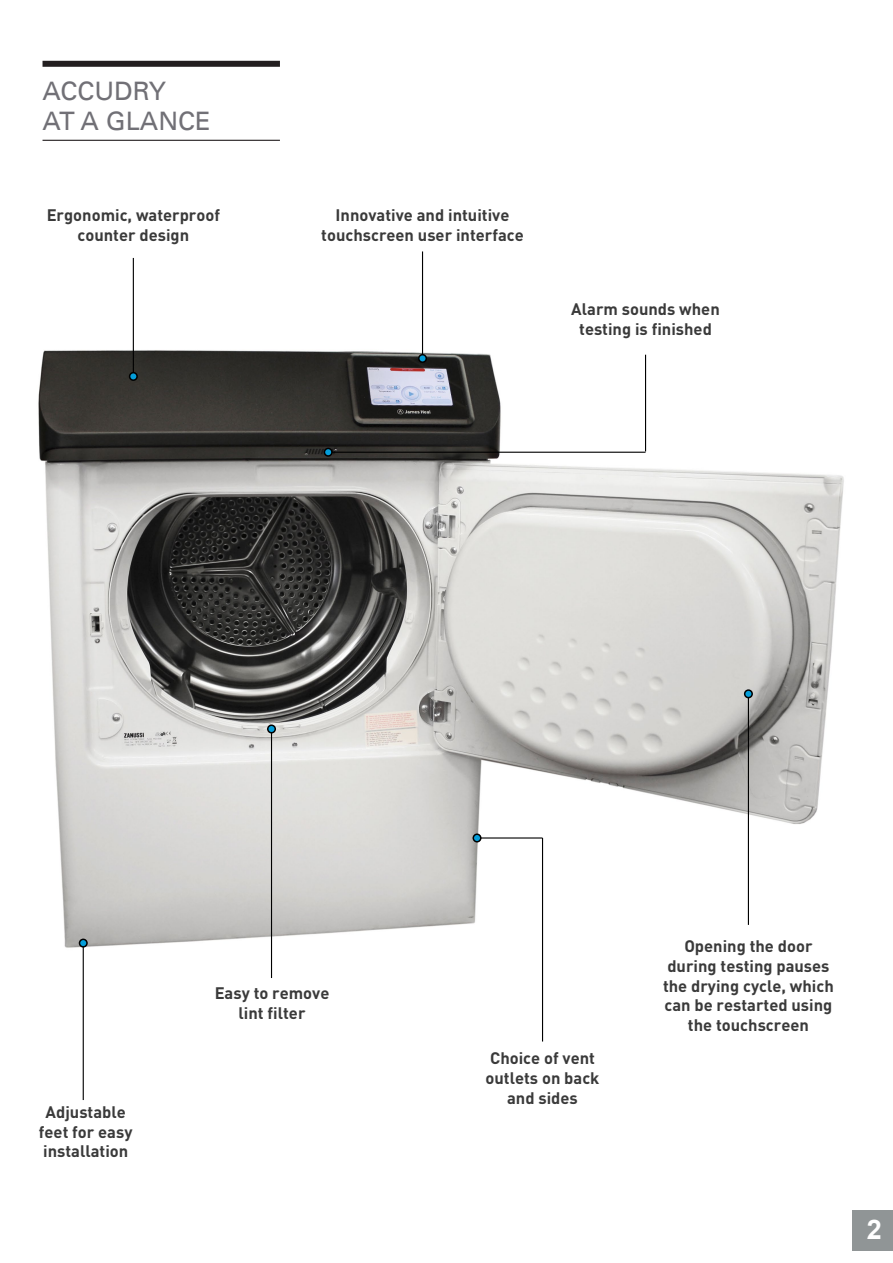
<style>
.page{position:relative;width:893px;height:1263px;background:#fff}
.page>*{position:absolute;margin:0;border:0;box-sizing:border-box;transform-origin:0 0}
.t1{font:700 27px "Arial";color:#fff}
.t2{font:25.5px/30.6px "Univers LT";color:#717076}
.t3{font:700 16.5px/19.8px "DINOT";color:#3a3a3a;text-align:center}
</style>
<div class="page">
<div style="left:852px;top:1211px;width:41px;height:40px;background:#909596"></div>
<img style="left:38px;top:309px;width:806px;height:657px">
<div style="left:43px;top:61px;width:237px;height:6px;background:#231f20"></div>
<hr style="left:43px;top:140px;width:237px;height:1px;background:#231f20">
<hr style="left:422px;top:251px;width:1px;height:104px;background:#000">
<div style="left:419px;top:355px;width:7px;height:7px;background:#049eda;border-radius:50%"></div>
<div style="left:418px;top:354px;width:9px;height:9px;border:2px solid #000;border-radius:50%"></div>
<hr style="left:133px;top:258px;width:1px;height:118px;background:#000">
<div style="left:130px;top:373px;width:7px;height:7px;background:#049eda;border-radius:50%"></div>
<div style="left:129px;top:372px;width:9px;height:9px;border:2px solid #000;border-radius:50%"></div>
<hr style="left:271px;top:729px;width:1px;height:249px;background:#000">
<div style="left:268px;top:725px;width:7px;height:8px;background:#049eda;border-radius:50%"></div>
<div style="left:267px;top:724px;width:9px;height:9px;border:2px solid #000;border-radius:50%"></div>
<hr style="left:748px;top:694px;width:1px;height:231px;background:#000">
<div style="left:745px;top:690px;width:7px;height:8px;background:#049eda;border-radius:50%"></div>
<div style="left:744px;top:689px;width:9px;height:9px;border:2px solid #000;border-radius:50%"></div>
<hr style="left:83px;top:947px;width:1px;height:153px;background:#000">
<div style="left:79px;top:939px;width:8px;height:8px;background:#049eda;border-radius:50%"></div>
<div style="left:79px;top:938px;width:9px;height:9px;border:2px solid #000;border-radius:50%"></div>
<hr style="left:542px;top:838px;width:1px;height:203px;background:#000">
<hr style="left:477px;top:837px;width:66px;height:1px;background:#000">
<div style="left:473px;top:834px;width:8px;height:8px;background:#049eda;border-radius:50%"></div>
<div style="left:473px;top:833px;width:9px;height:9px;border:2px solid #000;border-radius:50%"></div>
<div style="left:324px;top:448px;width:8px;height:8px;background:#049eda;border-radius:50%"></div>
<div style="left:324px;top:448px;width:9px;height:9px;border:2px solid #000;border-radius:50%"></div>
<hr style="left:332px;top:452px;width:314px;height:1px;background:#000">
<hr style="left:645px;top:355px;width:1px;height:96px;background:#000">
<h2 class="t2" style="left:43px;top:76px;width:170px">ACCUDRY<br>AT A GLANCE</h2>
<p class="t3" style="left:47px;top:205px;width:175px">Ergonomic, waterproof counter design</p>
<p class="t3" style="left:321px;top:205px;width:204px">Innovative and intuitive touchscreen user interface</p>
<p class="t3" style="left:571px;top:298px;width:150px">Alarm sounds when testing is finished</p>
<p class="t3" style="left:39px;top:1101px;width:95px">Adjustable feet for easy installation</p>
<p class="t3" style="left:215px;top:983px;width:116px">Easy to remove lint filter</p>
<p class="t3" style="left:486px;top:1048px;width:115px">Choice of vent outlets on back and sides</p>
<p class="t3" style="left:663px;top:936px;width:172px">Opening the door during testing pauses the drying cycle, which can be restarted using the touchscreen</p>
<h1 class="t1" style="left:866px;top:1211px;width:18px">32</h1>
</div>
